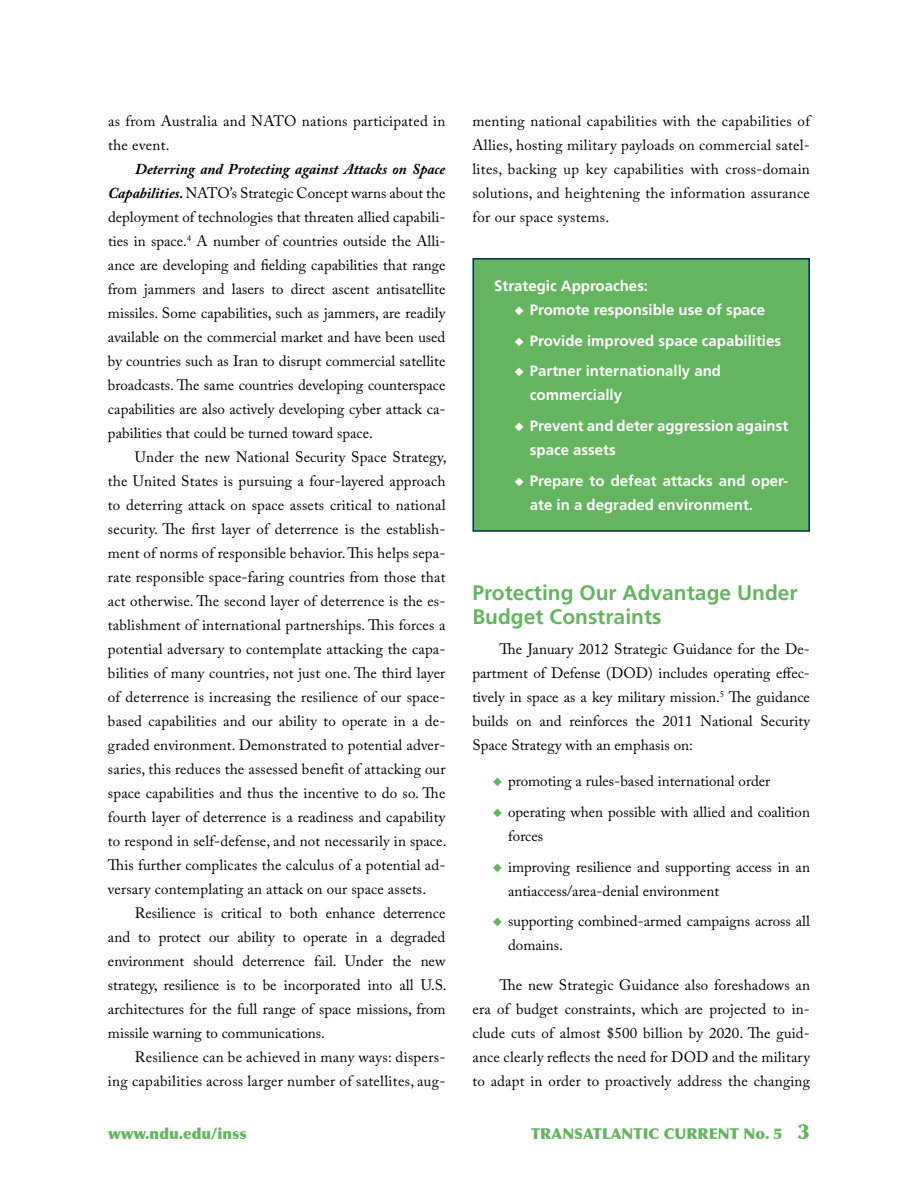
<style>
.page{position:relative;width:918px;height:1188px;background:#fff}
.page>*{position:absolute;margin:0;border:0;box-sizing:border-box;transform-origin:0 0}
.t1{font:700 21px/24px "Frutiger LT Std";color:#65b460}
.t2{font:15px/24px "Adobe Caslon Pro";color:#000;text-align:justify}
.t3{font:700 15px/24px "Frutiger LT Std";color:#fff}
.t4{font:15px/24px "Adobe Caslon Pro";letter-spacing:.02em;color:#000}
.t5{font:900 15px "Optima";color:#65b460}
.s1{font-weight:700;font-style:italic}
.s2{color:#65b460}
.s3{font-size:21px}
</style>
<div class="page">
<div style="left:473px;top:259px;width:336px;height:272px;background:#65b460"></div>
<div style="left:472px;top:258px;width:338px;height:274px;border:2px solid #002b54"></div>
<p class="t4" style="left:108px;top:109px;width:339px">as from Australia and NATO nations participated in the event.</p>
<p class="t2" style="left:108px;top:157px;width:339px;text-indent:27px"><span class="s1">Deterring and Protecting against Attacks on Space Capabilities.</span> NATO’s Strategic Concept warns about the deployment of technologies that threaten allied capabili&shy;ties in space.<sup>4</sup> A number of countries outside the Alli&shy;ance are developing and fielding capabilities that range from jammers and lasers to direct ascent antisatellite missiles. Some capabilities, such as jammers, are readily available on the commercial market and have been used by countries such as Iran to disrupt commercial satellite broadcasts. The same countries developing counterspace capabilities are also actively developing cyber attack ca&shy;pabilities that could be turned toward space.</p>
<p class="t2" style="left:108px;top:445px;width:340px;text-indent:27px">Under the new National Security Space Strategy, the United States is pursuing a four-layered approach to deterring attack on space assets critical to national security. The first layer of deterrence is the establish&shy;ment of norms of responsible behavior. This helps sepa&shy;rate responsible space-faring countries from those that act otherwise. The second layer of deterrence is the es&shy;tablishment of international partnerships. This forces a potential adversary to contemplate attacking the capa&shy;bilities of many countries, not just one. The third layer of deterrence is increasing the resilience of our space&shy;based capabilities and our ability to operate in a de&shy;graded environment. Demonstrated to potential adver&shy;saries, this reduces the assessed benefit of attacking our space capabilities and thus the incentive to do so. The fourth layer of deterrence is a readiness and capability to respond in self-defense, and not necessarily in space.<br>This further complicates the calculus of a potential ad&shy;versary contemplating an attack on our space assets.</p>
<p class="t2" style="left:108px;top:901px;width:340px;text-indent:27px">Resilience is critical to both enhance deterrence and to protect our ability to operate in a degraded environment should deterrence fail. Under the new strategy, resilience is to be incorporated into all U.S. architectures for the full range of space missions, from missile warning to communications.</p>
<p class="t4" style="left:108px;top:1045px;width:339px;text-align:right">Resilience can be achieved in many ways: dispers-<br>ing capabilities across larger number of satellites, aug-</p>
<p class="t2" style="left:472px;top:109px;width:339px">menting national capabilities with the capabilities of Allies, hosting military payloads on commercial satel&shy;lites, backing up key capabilities with cross-domain solutions, and heightening the information assurance for our space systems.</p>
<p class="t3" style="left:494px;top:274px;width:155px">Strategic Approaches:</p>
<p class="t3" style="left:515px;top:298px;width:252px">◆ Promote responsible use of space</p>
<p class="t3" style="left:515px;top:329px;width:268px">◆ Provide improved space capabilities</p>
<p class="t3" style="left:530px;top:359px;width:193px;text-indent:-15px">◆ Partner internationally and commercially</p>
<p class="t3" style="left:530px;top:414px;width:260px;text-indent:-15px">◆ Prevent and deter aggression against space assets</p>
<p class="t3" style="left:530px;top:469px;width:260px;text-indent:-15px">◆ Prepare to defeat attacks and oper&shy;ate in a degraded environment.</p>
<h1 class="t1" style="left:472px;top:581px;width:327px">Protecting Our Advantage Under<br>Budget Constraints</h1>
<p class="t2" style="left:472px;top:637px;width:339px;text-indent:27px">The January 2012 Strategic Guidance for the De&shy;partment of Defense (DOD) includes operating effec&shy;tively in space as a key military mission.<sup>5</sup> The guidance builds on and reinforces the 2011 National Security Space Strategy with an emphasis on:</p>
<p class="t2" style="left:493px;top:769px;width:279px"><span class="s2">◆</span> promoting a rules-based international order</p>
<p class="t2" style="left:508px;top:800px;width:303px;text-indent:-15px"><span class="s2">◆</span> operating when possible with allied and coalition forces</p>
<p class="t2" style="left:508px;top:854px;width:303px;text-indent:-15px"><span class="s2">◆</span> improving resilience and supporting access in an antiaccess/area-denial environment</p>
<p class="t2" style="left:508px;top:909px;width:303px;text-indent:-15px"><span class="s2">◆</span> supporting combined-armed campaigns across all domains.</p>
<p class="t2" style="left:472px;top:973px;width:339px;text-indent:27px">The new Strategic Guidance also foreshadows an era of budget constraints, which are projected to in&shy;clude cuts of almost $500 billion by 2020. The guid&shy;ance clearly reflects the need for DOD and the military to adapt in order to proactively address the changing</p>
<p class="t5" style="left:108px;top:1125px;width:140px">WWW.NDU.EDU/INSS</p>
<p class="t5" style="left:531px;top:1125px;width:280px">TRANSATLANTIC CURRENT NO. 5 <span class="s3">3</span></p>
</div>
